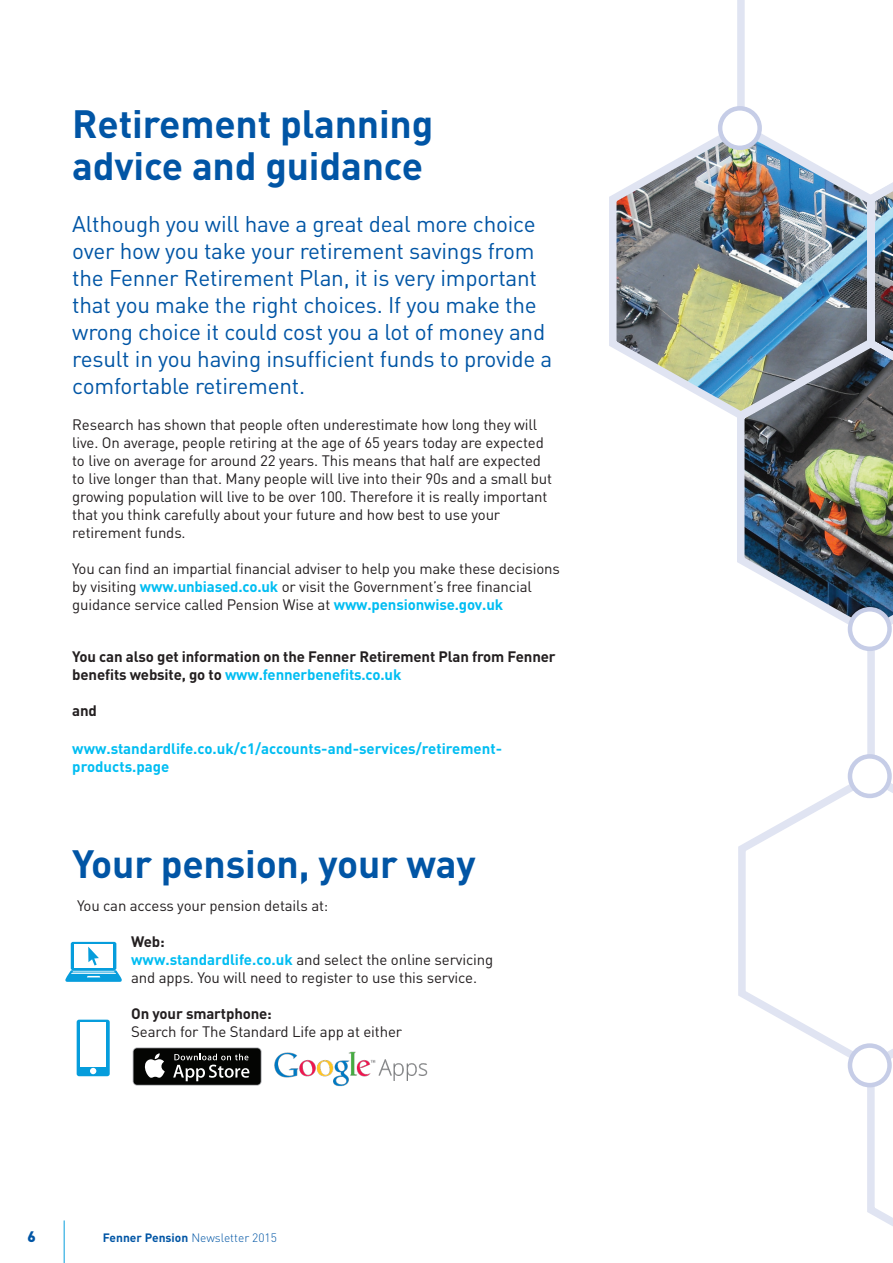
<style>
.page{position:relative;width:893px;height:1263px;background:#fff}
.page>*{position:absolute;margin:0;border:0;box-sizing:border-box;transform-origin:0 0}
.t1{font:700 39px/42px "DIN";letter-spacing:-.005em;color:#0155a5}
.t2{font:22.5px/27px "DIN";letter-spacing:-.01em;color:#0155a5}
.t3{font:15px/18px "DIN";letter-spacing:-.01em;color:#231f20}
.t4{font:700 15px/18px "DIN";letter-spacing:-.01em;color:#231f20}
.t5{font:700 15px/18px "DIN";color:#01bdf2}
.t6{font:900 15px "DIN";color:#0155a5}
.t7{font:300 12px "DIN";color:#0155a5}
.s1{font-weight:700;color:#01bdf2}
.s2{color:#01bdf2}
.s3{font-weight:700}
</style>
<div class="page">
<hr style="left:64px;top:1220px;width:1px;height:43px;background:#069ddc">
<svg style="left:861px;top:1075px;width:32px;height:151px"></svg>
<svg style="left:738px;top:769px;width:155px;height:305px"></svg>
<svg style="left:861px;top:641px;width:32px;height:216px"></svg>
<img style="left:609px;top:119px;width:284px;height:522px">
<svg style="left:731px;top:0;width:162px;height:208px"></svg>
<div style="left:850px;top:609px;width:39px;height:40px;background:#fff;border-radius:50%"></div>
<div style="left:848px;top:607px;width:44px;height:44px;border:4px solid #c6cde7;border-radius:50%"></div>
<div style="left:720px;top:108px;width:40px;height:40px;background:#fff;border-radius:50%"></div>
<div style="left:718px;top:106px;width:44px;height:44px;border:4px solid #c6cde7;border-radius:50%"></div>
<div style="left:850px;top:756px;width:39px;height:40px;background:#fff;border-radius:50%"></div>
<div style="left:848px;top:754px;width:44px;height:44px;border:4px solid #c6cde7;border-radius:50%"></div>
<div style="left:850px;top:1045px;width:39px;height:40px;background:#fff;border-radius:50%"></div>
<div style="left:848px;top:1043px;width:44px;height:44px;border:4px solid #c6cde7;border-radius:50%"></div>
<svg style="left:133px;top:1047px;width:129px;height:39px"></svg>
<div style="left:134px;top:1048px;width:127px;height:37px;background:#040503;border-radius:4px"></div>
<svg style="left:144px;top:1053px;width:21px;height:25px"></svg>
<svg style="left:173px;top:1054px;width:76px;height:27px"></svg>
<img style="left:274px;top:1051px;width:153px;height:36px">
<div style="left:71px;top:942px;width:45px;height:28px;background:#069ddc;border-radius:2px"></div>
<div style="left:74px;top:944px;width:39px;height:24px;background:#fff"></div>
<svg style="left:65px;top:947px;width:57px;height:35px"></svg>
<div style="left:77px;top:1020px;width:33px;height:56px;background:#069ddc;border-radius:2px"></div>
<div style="left:81px;top:1022px;width:25px;height:44px;background:#fff"></div>
<svg style="left:90px;top:1068px;width:6px;height:6px"></svg>
<p class="t1" style="left:72px;top:102px;width:363px">Retirement planning advice and guidance</p>
<p class="t2" style="left:72px;top:211px;width:482px">Although you will have a great deal more choice over how you take your retirement savings from the Fenner Retirement Plan, it is very important that you make the right choices. If you make the wrong choice it could cost you a lot of money and result in you having insufficient funds to provide a comfortable retirement.</p>
<p class="t3" style="left:72px;top:416px;width:481px">Research has shown that people often underestimate how long they will live. On average, people retiring at the age of 65 years today are expected to live on average for around 22 years. This means that half are expected to live longer than that. Many people will live into their 90s and a small but growing population will live to be over 100. Therefore it is really important that you think carefully about your future and how best to use your retirement funds.</p>
<p class="t3" style="left:72px;top:560px;width:489px">You can find an impartial financial adviser to help you make these decisions by visiting <span class="s1">www.unbiased.co.uk</span> or visit the Government’s free financial guidance service called Pension Wise at <span class="s1">www.pensionwise.gov.uk</span></p>
<p class="t4" style="left:72px;top:647px;width:485px">You can also get information on the Fenner Retirement Plan from Fenner benefits website, go to <span class="s2">www.fennerbenefits.co.uk</span></p>
<p class="t4" style="left:72px;top:701px;width:26px">and</p>
<p class="t5" style="left:72px;top:739px;width:431px">www.standardlife.co.uk/c1/accounts-and-services/retirement&shy;products.page</p>
<p class="t1" style="left:72px;top:841px;width:405px">Your pension, your way</p>
<p class="t3" style="left:77px;top:896px;width:253px">You can access your pension details at:</p>
<p class="t4" style="left:131px;top:932px;width:35px">Web:</p>
<p class="t3" style="left:131px;top:950px;width:364px"><span class="s1">www.standardlife.co.uk</span> and select the online servicing and apps. You will need to register to use this service.</p>
<p class="t4" style="left:131px;top:1004px;width:142px">On your smartphone:</p>
<p class="t3" style="left:131px;top:1022px;width:272px">Search for The Standard Life app at either</p>
<p class="t6" style="left:28px;top:1226px;width:10px">6</p>
<p class="t7" style="left:103px;top:1229px;width:176px"><span class="s3">Fenner Pension</span> Newsletter 2015</p>
</div>
